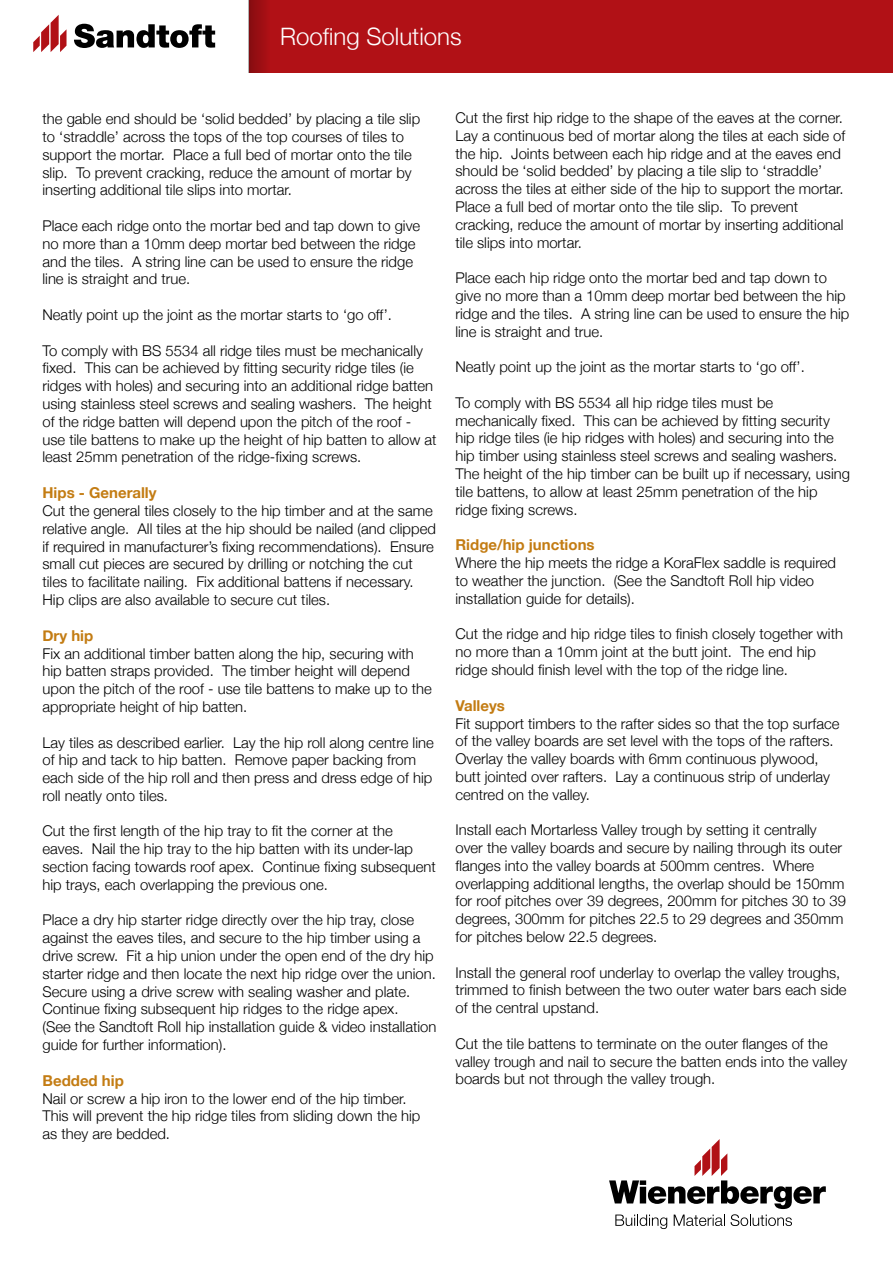
<style>
.page{position:relative;width:893px;height:1263px;background:#fff}
.page>*{position:absolute;margin:0;border:0;box-sizing:border-box;transform-origin:0 0}
.t1{font:300 24px "Helvetica Neue";color:#fff}
.t2{font:700 15px "Helvetica Neue";color:#c37c13}
.t3{font:300 14.85px/17.9px "Helvetica Neue";color:#000}
</style>
<div class="page">
<div style="left:248px;top:0;width:645px;height:72px;background:#b11116"></div>
<svg style="left:33px;top:15px;width:34px;height:37px"></svg>
<svg style="left:74px;top:24px;width:141px;height:24px"></svg>
<svg style="left:248px;top:0;width:18px;height:72px"></svg>
<svg style="left:609px;top:1139px;width:217px;height:90px"></svg>
<h1 class="t1" style="left:280px;top:17px;width:183px">Roofing Solutions</h1>
<p class="t3" style="left:43px;top:109px;width:379px">the gable end should be ‘solid bedded’ by placing a tile slip to ‘straddle’ across the tops of the top courses of tiles to support the mortar. Place a full bed of mortar onto the tile slip. To prevent cracking, reduce the amount of mortar by inserting additional tile slips into mortar.</p>
<p class="t3" style="left:43px;top:216px;width:379px">Place each ridge onto the mortar bed and tap down to give no more than a 10mm deep mortar bed between the ridge and the tiles. A string line can be used to ensure the ridge line is straight and true.</p>
<p class="t3" style="left:43px;top:305px;width:351px">Neatly point up the joint as the mortar starts to ‘go off’.</p>
<p class="t3" style="left:43px;top:340px;width:396px">To comply with BS 5534 all ridge tiles must be mechanically fixed. This can be achieved by fitting security ridge tiles (ie ridges with holes) and securing into an additional ridge batten using stainless steel screws and sealing washers. The height of the ridge batten will depend upon the pitch of the roof - use tile battens to make up the height of hip batten to allow at least 25mm penetration of the ridge-fixing screws.</p>
<p class="t2" style="left:43px;top:481px;width:116px">Hips - Generally</p>
<p class="t3" style="left:43px;top:501px;width:395px">Cut the general tiles closely to the hip timber and at the same relative angle. All tiles at the hip should be nailed (and clipped if required in manufacturer’s fixing recommendations). Ensure small cut pieces are secured by drilling or notching the cut tiles to facilitate nailing. Fix additional battens if necessary.<br>Hip clips are also available to secure cut tiles.</p>
<p class="t2" style="left:43px;top:624px;width:52px">Dry hip</p>
<p class="t3" style="left:43px;top:643px;width:391px">Fix an additional timber batten along the hip, securing with hip batten straps provided. The timber height will depend upon the pitch of the roof - use tile battens to make up to the appropriate height of hip batten.</p>
<p class="t3" style="left:43px;top:732px;width:393px">Lay tiles as described earlier. Lay the hip roll along centre line of hip and tack to hip batten. Remove paper backing from each side of the hip roll and then press and dress edge of hip roll neatly onto tiles.</p>
<p class="t3" style="left:43px;top:821px;width:395px">Cut the first length of the hip tray to fit the corner at the eaves. Nail the hip tray to the hip batten with its under-lap section facing towards roof apex. Continue fixing subsequent hip trays, each overlapping the previous one.</p>
<p class="t3" style="left:43px;top:910px;width:395px">Place a dry hip starter ridge directly over the hip tray, close against the eaves tiles, and secure to the hip timber using a drive screw. Fit a hip union under the open end of the dry hip starter ridge and then locate the next hip ridge over the union.<br>Secure using a drive screw with sealing washer and plate.<br>Continue fixing subsequent hip ridges to the ridge apex.<br>(See the Sandtoft Roll hip installation guide &amp; video installation guide for further information).</p>
<p class="t2" style="left:43px;top:1069px;width:83px">Bedded hip</p>
<p class="t3" style="left:43px;top:1088px;width:379px">Nail or screw a hip iron to the lower end of the hip timber.<br>This will prevent the hip ridge tiles from sliding down the hip as they are bedded.</p>
<p class="t3" style="left:455px;top:108px;width:391px">Cut the first hip ridge to the shape of the eaves at the corner.<br>Lay a continuous bed of mortar along the tiles at each side of the hip. Joints between each hip ridge and at the eaves end should be ‘solid bedded’ by placing a tile slip to ‘straddle’ across the tiles at either side of the hip to support the mortar.<br>Place a full bed of mortar onto the tile slip. To prevent cracking, reduce the amount of mortar by inserting additional tile slips into mortar.</p>
<p class="t3" style="left:455px;top:268px;width:395px">Place each hip ridge onto the mortar bed and tap down to give no more than a 10mm deep mortar bed between the hip ridge and the tiles. A string line can be used to ensure the hip line is straight and true.</p>
<p class="t3" style="left:455px;top:357px;width:351px">Neatly point up the joint as the mortar starts to ‘go off’.</p>
<p class="t3" style="left:455px;top:393px;width:396px">To comply with BS 5534 all hip ridge tiles must be mechanically fixed. This can be achieved by fitting security hip ridge tiles (ie hip ridges with holes) and securing into the hip timber using stainless steel screws and sealing washers.<br>The height of the hip timber can be built up if necessary, using tile battens, to allow at least 25mm penetration of the hip ridge fixing screws.</p>
<p class="t2" style="left:455px;top:533px;width:141px">Ridge/hip junctions</p>
<p class="t3" style="left:455px;top:553px;width:382px">Where the hip meets the ridge a KoraFlex saddle is required to weather the junction. (See the Sandtoft Roll hip video installation guide for details).</p>
<p class="t3" style="left:455px;top:624px;width:389px">Cut the ridge and hip ridge tiles to finish closely together with no more than a 10mm joint at the butt joint. The end hip ridge should finish level with the top of the ridge line.</p>
<p class="t2" style="left:455px;top:694px;width:51px">Valleys</p>
<p class="t3" style="left:455px;top:713px;width:385px">Fit support timbers to the rafter sides so that the top surface of the valley boards are set level with the tops of the rafters.<br>Overlay the valley boards with 6mm continuous plywood, butt jointed over rafters. Lay a continuous strip of underlay centred on the valley.</p>
<p class="t3" style="left:455px;top:820px;width:392px">Install each Mortarless Valley trough by setting it centrally over the valley boards and secure by nailing through its outer flanges into the valley boards at 500mm centres. Where overlapping additional lengths, the overlap should be 150mm for roof pitches over 39 degrees, 200mm for pitches 30 to 39 degrees, 300mm for pitches 22.5 to 29 degrees and 350mm for pitches below 22.5 degrees.</p>
<p class="t3" style="left:455px;top:962px;width:393px">Install the general roof underlay to overlap the valley troughs, trimmed to finish between the two outer water bars each side of the central upstand.</p>
<p class="t3" style="left:455px;top:1034px;width:393px">Cut the tile battens to terminate on the outer flanges of the valley trough and nail to secure the batten ends into the valley boards but not through the valley trough.</p>
</div>
